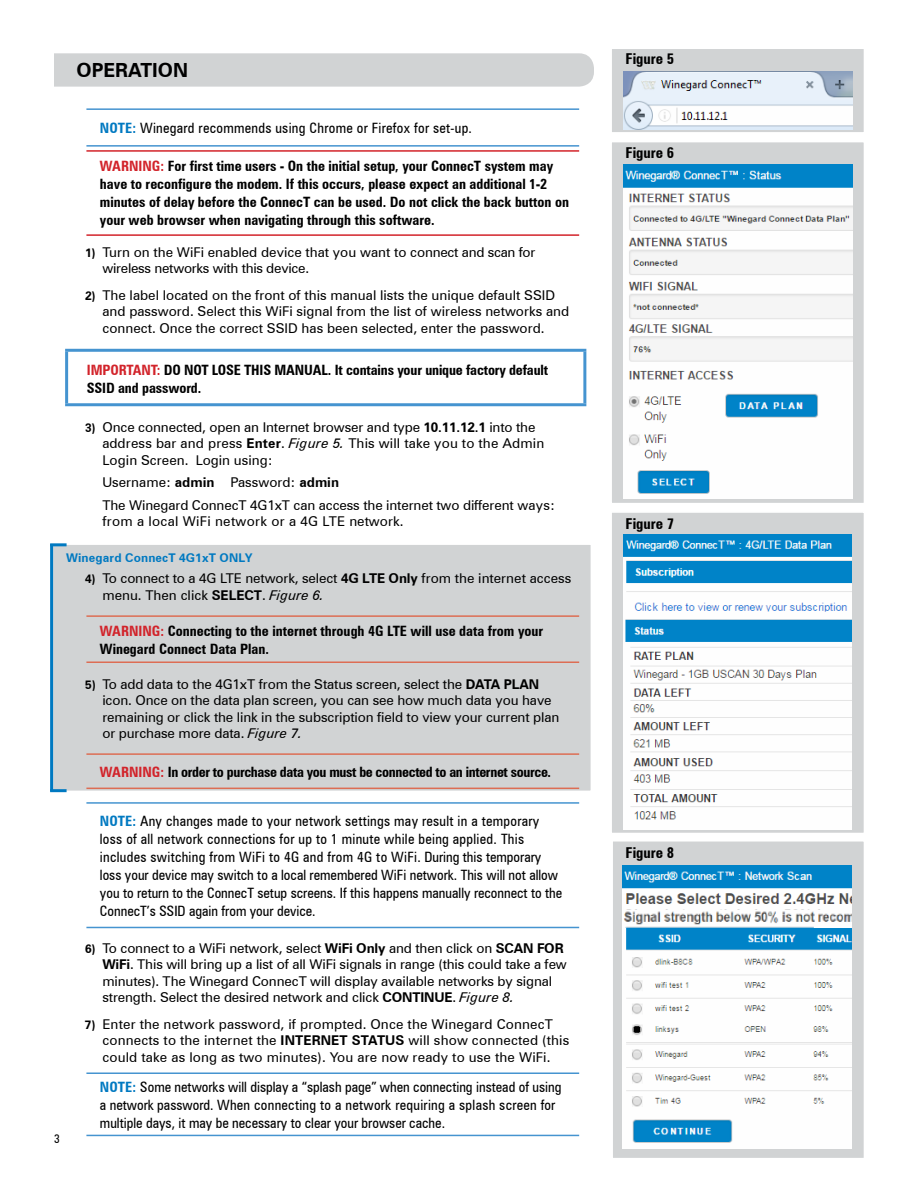
<style>
.page{position:relative;width:918px;height:1188px;background:#fff}
.page>*{position:absolute;margin:0;border:0;box-sizing:border-box;transform-origin:0 0}
.t1{font:700 19.5px "Zurich BT";color:#000}
.t2{font:700 condensed 15px "Zurich BT";color:#000}
.t3{font:condensed 14.25px/18px "Zurich BT";color:#000}
.t4{font:700 condensed 14.25px/18px "Zurich BT";color:#000}
.t5{font:700 condensed 14.25px "Zurich BT";letter-spacing:-.025em;color:#000}
.t6{font:condensed 14.25px "Zurich BT";letter-spacing:.02em;color:#000}
.t7{font:13.5px/16.5px "Zurich BT";letter-spacing:-.01em;color:#000}
.t8{font:13.5px/16.5px "Zurich BT";letter-spacing:.01em;color:#000}
.t9{font:13.5px "Zurich BT";letter-spacing:.02em;color:#000}
.t10{font:700 12px "Zurich BT";letter-spacing:.01em;color:#0079c1}
.t11{font:condensed 12px "Zurich BT";color:#000}
.s1{font-weight:700;color:#0079c1}
.s2{color:#d2232a}
.s3{font-weight:700;font-size:12px}
.s4{font-weight:700}
.s5{font-style:italic}
</style>
<div class="page">
<div style="left:52px;top:543px;width:540px;height:249px;background:#d1d3d4;border:2px solid #fff"></div>
<hr style="left:50px;top:544px;width:3px;height:247px;background:#0079c1">
<hr style="left:50px;top:543px;width:17px;height:3px;background:#0079c1">
<hr style="left:50px;top:789px;width:17px;height:3px;background:#0079c1">
<div style="left:54px;top:53px;width:540px;height:34px;background:#d1d3d4"></div>
<hr style="left:86px;top:108px;width:493px;height:2px;background:#4594d0">
<hr style="left:86px;top:145px;width:493px;height:2px;background:#4594d0">
<hr style="left:86px;top:1072px;width:493px;height:2px;background:#4594d0">
<hr style="left:86px;top:1135px;width:493px;height:1px;background:#4594d0">
<hr style="left:86px;top:615px;width:493px;height:2px;background:#dd6d54">
<hr style="left:86px;top:662px;width:493px;height:1px;background:#dd6d54">
<hr style="left:86px;top:753px;width:493px;height:2px;background:#dd6d54">
<hr style="left:86px;top:788px;width:493px;height:1px;background:#dd6d54">
<hr style="left:65px;top:349px;width:521px;height:3px;background:#4594d0">
<hr style="left:65px;top:352px;width:3px;height:51px;background:#4594d0">
<hr style="left:583px;top:352px;width:3px;height:51px;background:#4594d0">
<hr style="left:65px;top:403px;width:521px;height:3px;background:#4594d0">
<hr style="left:86px;top:802px;width:493px;height:2px;background:#4594d0">
<hr style="left:86px;top:927px;width:493px;height:1px;background:#4594d0">
<div style="left:610px;top:47px;width:255px;height:87px;background:#d1d3d4;border:2px solid #fff"></div>
<div style="left:610px;top:141px;width:255px;height:363px;background:#d1d3d4;border:2px solid #fff"></div>
<img style="left:624px;top:164px;width:229px;height:334px">
<div style="left:610px;top:511px;width:255px;height:323px;background:#d1d3d4;border:2px solid #fff"></div>
<img style="left:624px;top:534px;width:228px;height:295px">
<img style="left:624px;top:71px;width:229px;height:59px">
<div style="left:611px;top:840px;width:254px;height:319px;background:#d1d3d4;border:2px solid #fff"></div>
<img style="left:622px;top:865px;width:229px;height:159px">
<img style="left:623px;top:1020px;width:229px;height:24px">
<img style="left:623px;top:1044px;width:229px;height:105px">
<img style="left:622px;top:910px;width:230px;height:18px">
<hr style="left:86px;top:150px;width:493px;height:2px;background:#d2232a">
<hr style="left:86px;top:234px;width:493px;height:2px;background:#d2232a">
<h1 class="t1" style="left:76px;top:58px;width:113px">OPERATION</h1>
<p class="t6" style="left:100px;top:119px;width:374px"><span class="s1">NOTE:</span> Winegard recommends using Chrome or Firefox for set-up.</p>
<p class="t4" style="left:100px;top:157px;width:471px"><span class="s2">WARNING:</span> For first time users - On the initial setup, your ConnecT system may have to reconfigure the modem. If this occurs, please expect an additional 1-2 minutes of delay before the ConnecT can be used. Do not click the back button on your web browser when navigating through this software.</p>
<p class="t7" style="left:102px;top:244px;width:435px;text-indent:-17px"><span class="s3">1)</span> Turn on the WiFi enabled device that you want to connect and scan for wireless networks with this device.</p>
<p class="t7" style="left:102px;top:287px;width:468px;text-indent:-17px"><span class="s3">2)</span> The label located on the front of this manual lists the unique default SSID and password. Select this WiFi signal from the list of wireless networks and connect. Once the correct SSID has been selected, enter the password.</p>
<p class="t4" style="left:87px;top:361px;width:463px"><span class="s2">IMPORTANT:</span> DO NOT LOSE THIS MANUAL. It contains your unique factory default<br>SSID and password.</p>
<p class="t7" style="left:102px;top:419px;width:444px;text-indent:-17px"><span class="s3">3)</span> Once connected, open an Internet browser and type <span class="s4">10.11.12.1</span> into the address bar and press <span class="s4">Enter</span>. <span class="s5">Figure 5.</span> This will take you to the Admin<br>Login Screen. Login using:</p>
<p class="t7" style="left:102px;top:471px;width:454px;line-height:22.5px">Username: <span class="s4">admin</span> Password: <span class="s4">admin<br></span>The Winegard ConnecT 4G1xT can access the internet two different ways:</p>
<p class="t9" style="left:102px;top:513px;width:303px">from a local WiFi network or a 4G LTE network.</p>
<p class="t10" style="left:66px;top:551px;width:188px">Winegard ConnecT 4G1xT ONLY</p>
<p class="t7" style="left:102px;top:570px;width:471px;text-indent:-17px"><span class="s3">4)</span> To connect to a 4G LTE network, select <span class="s4">4G LTE Only</span> from the internet access menu. Then click <span class="s4">SELECT</span>. <span class="s5">Figure 6.</span></p>
<p class="t4" style="left:100px;top:621px;width:445px"><span class="s2">WARNING:</span> Connecting to the internet through 4G LTE will use data from your<br>Winegard Connect Data Plan.</p>
<p class="t7" style="left:102px;top:676px;width:459px;text-indent:-17px"><span class="s3">5)</span> To add data to the 4G1xT from the Status screen, select the <span class="s4">DATA PLAN </span>icon. Once on the data plan screen, you can see how much data you have remaining or click the link in the subscription field to view your current plan or purchase more data. <span class="s5">Figure 7.</span></p>
<p class="t5" style="left:100px;top:763px;width:453px"><span class="s2">WARNING:</span> In order to purchase data you must be connected to an internet source.</p>
<p class="t3" style="left:100px;top:811px;width:464px"><span class="s1">NOTE:</span> Any changes made to your network settings may result in a temporary loss of all network connections for up to 1 minute while being applied. This includes switching from WiFi to 4G and from 4G to WiFi. During this temporary loss your device may switch to a local remembered WiFi network. This will not allow you to return to the ConnecT setup screens. If this happens manually reconnect to the ConnecT’s SSID again from your device.</p>
<p class="t7" style="left:102px;top:940px;width:466px;text-indent:-17px"><span class="s3">6)</span> To connect to a WiFi network, select <span class="s4">WiFi Only</span> and then click on <span class="s4">SCAN FOR WiFi</span>. This will bring up a list of all WiFi signals in range (this could take a few minutes). The Winegard ConnecT will display available networks by signal strength. Select the desired network and click <span class="s4">CONTINUE</span>. <span class="s5">Figure 8.</span></p>
<p class="t8" style="left:102px;top:1016px;width:468px;text-indent:-18px"><span class="s3">7)</span> Enter the network password, if prompted. Once the Winegard ConnecT connects to the internet the <span class="s4">INTERNET STATUS</span> will show connected (this could take as long as two minutes). You are now ready to use the WiFi.</p>
<p class="t11" style="left:54px;top:1132px;width:7px">3</p>
<p class="t3" style="left:100px;top:1078px;width:463px"><span class="s1">NOTE:</span> Some networks will display a “splash page” when connecting instead of using a network password. When connecting to a network requiring a splash screen for multiple days, it may be necessary to clear your browser cache.</p>
<p class="t2" style="left:626px;top:49px;width:50px">Figure 5</p>
<p class="t2" style="left:626px;top:144px;width:50px">Figure 6</p>
<p class="t2" style="left:626px;top:514px;width:50px">Figure 7</p>
<p class="t2" style="left:626px;top:843px;width:50px">Figure 8</p>
</div>
